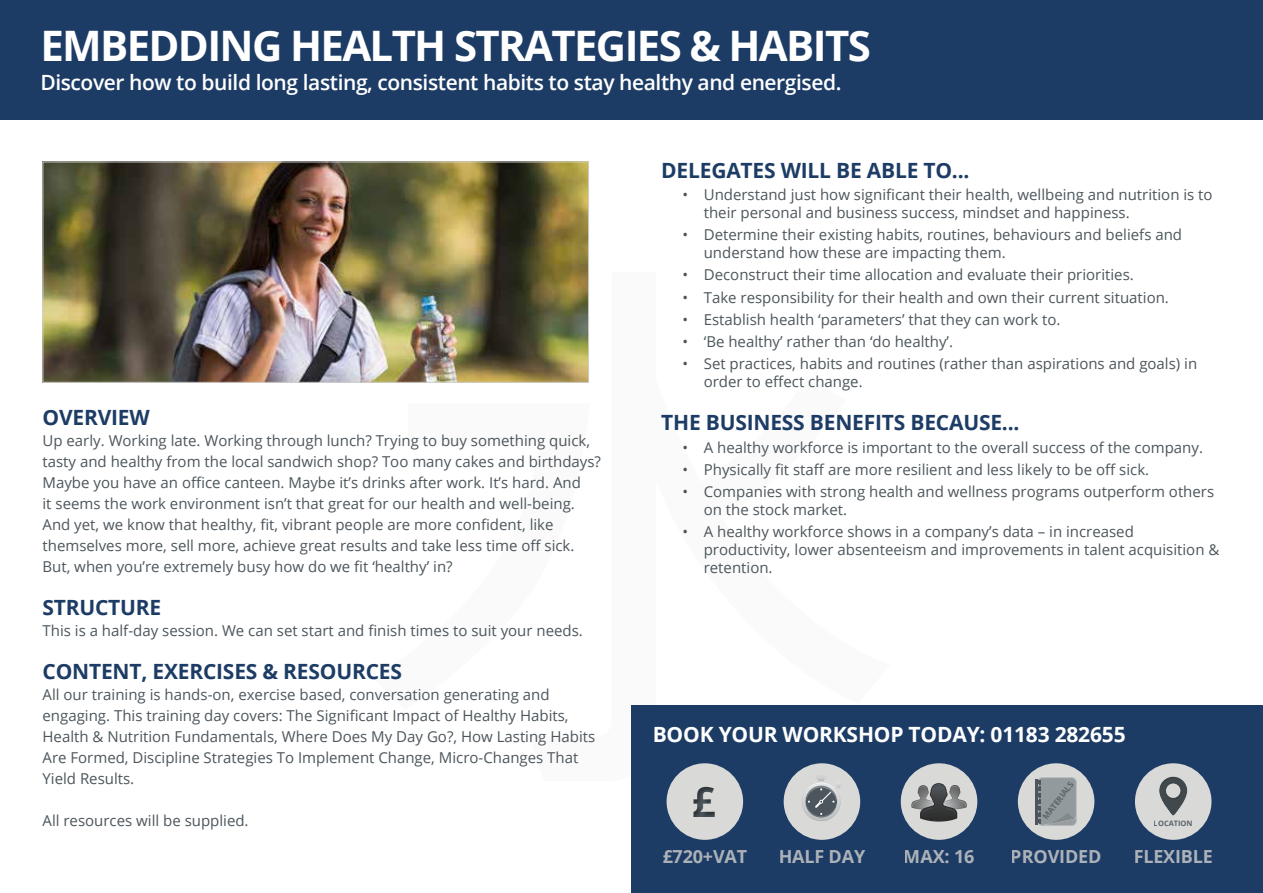
<style>
.page{position:relative;width:1263px;height:893px;background:#fff}
.page>*{position:absolute;margin:0;border:0;box-sizing:border-box;transform-origin:0 0}
.t1{font:700 42px "Open Sans";letter-spacing:-.04em;color:#fff}
.t2{font:700 42px "Open Sans";color:#4c565c}
.t3{font:700 21px "Open Sans";letter-spacing:-.01em;color:#1d3c65}
.t4{font:600 21px "Open Sans";letter-spacing:-.02em;color:#fff}
.t5{font:700 21px "Open Sans";letter-spacing:-.01em;color:#fff}
.t6{font:700 18px "Open Sans";letter-spacing:-.01em;color:#d0cfcd}
.t7{font:15px/21px "Open Sans";color:#4c565c}
.t8{font:700 8.25px "Open Sans";color:#4c565c}
.t9{font:700 7.5px "Open Sans";letter-spacing:-.01em;color:#4c565c}
</style>
<div class="page">
<div style="left:0;top:0;width:1263px;height:119px;background:#1d3c65"></div>
<img style="left:45px;top:164px;width:542px;height:217px">
<div style="left:43px;top:162px;width:546px;height:221px;border:1px solid #d0cfcd"></div>
<div style="left:631px;top:706px;width:632px;height:187px;background:#1d3c65"></div>
<div style="left:901px;top:763px;width:76px;height:77px;background:#d9d9d7;border-radius:50%"></div>
<svg style="left:912px;top:783px;width:53px;height:39px"></svg>
<div style="left:784px;top:763px;width:76px;height:77px;background:#d9d9d7;border-radius:50%"></div>
<img style="left:802px;top:802px;width:29px;height:19px">
<img style="left:805px;top:802px;width:28px;height:16px">
<svg style="left:806px;top:778px;width:35px;height:39px"></svg>
<div style="left:1018px;top:763px;width:76px;height:77px;background:#d9d9d7;border-radius:50%"></div>
<hr style="left:1035px;top:779px;width:2px;height:45px;background:#4c565c">
<svg style="left:1037px;top:777px;width:40px;height:49px"></svg>
<div style="left:1135px;top:763px;width:76px;height:77px;background:#d9d9d7;border-radius:50%"></div>
<div style="left:1158px;top:777px;width:30px;height:39px;background:#000;opacity:.4"></div>
<div style="left:666px;top:763px;width:77px;height:77px;background:#d9d9d7;border-radius:50%"></div>
<div style="left:664px;top:770px;width:108px;height:62px;background:#000;opacity:.4"></div>
<h1 class="t1" style="left:40px;top:16px;width:832px">EMBEDDING HEALTH STRATEGIES &amp; HABITS</h1>
<h2 class="t4" style="left:40px;top:68px;width:803px">Discover how to build long lasting, consistent habits to stay healthy and energised.</h2>
<h2 class="t3" style="left:43px;top:403px;width:109px">OVERVIEW</h2>
<p class="t7" style="left:43px;top:430px;width:560px">Up early. Working late. Working through lunch? Trying to buy something quick, tasty and healthy from the local sandwich shop? Too many cakes and birthdays?<br>Maybe you have an office canteen. Maybe it’s drinks after work. It’s hard. And<br>it seems the work environment isn’t that great for our health and well-being.<br>And yet, we know that healthy, fit, vibrant people are more confident, like themselves more, sell more, achieve great results and take less time off sick.<br>But, when you’re extremely busy how do we fit ‘healthy’ in?</p>
<h2 class="t3" style="left:43px;top:593px;width:120px">STRUCTURE</h2>
<p class="t7" style="left:43px;top:620px;width:542px">This is a half-day session. We can set start and finish times to suit your needs.</p>
<h2 class="t3" style="left:43px;top:657px;width:361px">CONTENT, EXERCISES &amp; RESOURCES</h2>
<p class="t7" style="left:43px;top:684px;width:554px">All our training is hands-on, exercise based, conversation generating and engaging. This training day covers: The Significant Impact of Healthy Habits, Health &amp; Nutrition Fundamentals, Where Does My Day Go?, How Lasting Habits Are Formed, Discipline Strategies To Implement Change, Micro-Changes That Yield Results.</p>
<p class="t7" style="left:43px;top:810px;width:208px">All resources will be supplied.</p>
<h2 class="t3" style="left:661px;top:155px;width:310px">DELEGATES WILL BE ABLE TO...</h2>
<p class="t7" style="left:704px;top:185px;width:510px;line-height:18px;text-indent:-21px">• Understand just how significant their health, wellbeing and nutrition is to their personal and business success, mindset and happiness.</p>
<p class="t7" style="left:704px;top:225px;width:480px;line-height:18px;text-indent:-21px">• Determine their existing habits, routines, behaviours and beliefs and understand how these are impacting them.</p>
<p class="t7" style="left:682px;top:264px;width:453px">• Deconstruct their time allocation and evaluate their priorities.</p>
<p class="t7" style="left:682px;top:286px;width:488px">• Take responsibility for their health and own their current situation.</p>
<p class="t7" style="left:682px;top:309px;width:379px">• Establish health ‘parameters’ that they can work to.</p>
<p class="t7" style="left:682px;top:331px;width:272px">• ‘Be healthy’ rather than ‘do healthy’.</p>
<p class="t7" style="left:704px;top:355px;width:495px;line-height:18px;text-indent:-21px">• Set practices, habits and routines (rather than aspirations and goals) in order to effect change.</p>
<h2 class="t3" style="left:661px;top:408px;width:360px">THE BUSINESS BENEFITS BECAUSE...</h2>
<p class="t7" style="left:682px;top:436px;width:522px">• A healthy workforce is important to the overall success of the company.</p>
<p class="t7" style="left:682px;top:459px;width:468px">• Physically fit staff are more resilient and less likely to be off sick.</p>
<p class="t7" style="left:704px;top:482px;width:512px;line-height:18px;text-indent:-21px">• Companies with strong health and wellness programs outperform others on the stock market.</p>
<p class="t7" style="left:704px;top:523px;width:517px;line-height:18px;text-indent:-21px">• A healthy workforce shows in a company’s data – in increased productivity, lower absenteeism and improvements in talent acquisition &amp; retention.</p>
<h2 class="t5" style="left:653px;top:720px;width:474px">BOOK YOUR WORKSHOP TODAY: 01183 282655</h2>
<h1 class="t2" style="left:692px;top:772px;width:25px">£</h1>
<p class="t6" style="left:662px;top:844px;width:86px">£720+VAT</p>
<p class="t8" style="left:1040px;top:815px;width:47px;rotate:-53deg">MATERIALS</p>
<p class="t6" style="left:779px;top:844px;width:88px">HALF DAY</p>
<p class="t6" style="left:904px;top:844px;width:72px">MAX: 16</p>
<p class="t6" style="left:1011px;top:844px;width:92px">PROVIDED</p>
<p class="t9" style="left:1154px;top:818px;width:40px">LOCATION</p>
<p class="t6" style="left:1134px;top:844px;width:81px">FLEXIBLE</p>
</div>
